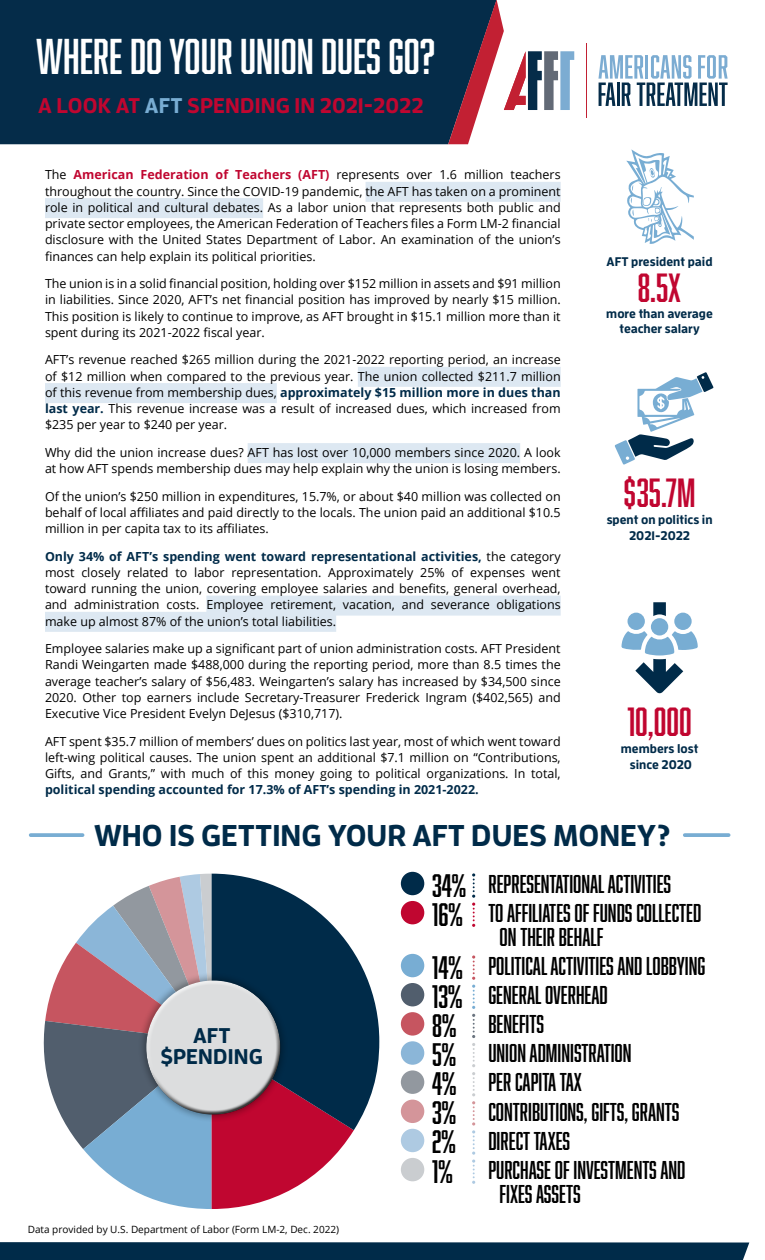
<style>
.page{position:relative;width:765px;height:1260px;background:#fff}
.page>*{position:absolute;margin:0;border:0;box-sizing:border-box;transform-origin:0 0}
.t1{font:46.25px "Abolition";color:#fff}
.t2{font:37.5px "Abolition";color:#c00630}
.t3{font:700 30px "Enzo OT";color:#002b49}
.t4{font:23.75px/29.1px "Abolition";color:#000}
.t5{font:700 21.25px "Enzo OT";letter-spacing:.01em;color:#c00630}
.t6{font:700 21.25px/20.8px "Enzo OT";letter-spacing:.01em;color:#002b49;text-align:center}
.t7{font:12.5px/16.2px "Open Sans";color:#000;text-align:justify}
.t8{font:700 12.5px/16.2px "Enzo OT";color:#002b49;text-align:center}
.t9{font:700 12.5px "Open Sans";color:#002b49}
.t10{font:10px "Open Sans";color:#000}
.s1{color:#78add3}
.s2{font-weight:700;color:#c00630}
.s3{font-weight:700;color:#002b49}
.s4{font-size:30px}
</style>
<div class="page">
<svg style="left:43px;top:874px;width:311px;height:335px"></svg>
<svg style="left:212px;top:874px;width:167px;height:256px;fill:#002b49"></svg>
<div style="left:366px;top:182px;width:195px;height:20px;background:#dde8f2"></div>
<div style="left:45px;top:198px;width:218px;height:20px;background:#dde8f2"></div>
<div style="left:358px;top:367px;width:203px;height:20px;background:#dde8f2"></div>
<div style="left:45px;top:383px;width:232px;height:20px;background:#dde8f2"></div>
<div style="left:248px;top:443px;width:272px;height:20px;background:#dde8f2"></div>
<div style="left:206px;top:596px;width:355px;height:20px;background:#dde8f2"></div>
<div style="left:45px;top:612px;width:291px;height:20px;background:#dde8f2"></div>
<hr style="left:586px;top:43px;width:1px;height:75px;background:#c22033">
<svg style="left:598px;top:55px;width:130px;height:51px"></svg>
<div style="left:0;top:0;width:448px;height:144px;background:#052c49"></div>
<svg style="left:448px;top:0;width:126px;height:144px"></svg>
<div style="left:0;top:1242px;width:749px;height:18px;background:#002b49"></div>
<svg style="left:31px;top:833px;width:52px;height:4px"></svg>
<svg style="left:685px;top:833px;width:44px;height:4px"></svg>
<div style="left:138px;top:972px;width:151px;height:151px;background:#000;opacity:.33"></div>
<div style="left:141px;top:975px;width:134px;height:106px;background:#fff;opacity:.75"></div>
<div style="left:149px;top:1002px;width:136px;height:113px;background:#000;opacity:.75"></div>
<div style="left:401px;top:872px;width:23px;height:23px;background:#002b49;border-radius:50%"></div>
<div style="left:401px;top:901px;width:23px;height:23px;background:#c00630;border-radius:50%"></div>
<svg style="left:472px;top:873px;width:3px;height:54px"></svg>
<div style="left:401px;top:954px;width:23px;height:23px;background:#78add3;border-radius:50%"></div>
<div style="left:401px;top:983px;width:23px;height:23px;background:#515e6d;border-radius:50%"></div>
<div style="left:401px;top:1012px;width:23px;height:24px;background:#c65560;border-radius:50%"></div>
<div style="left:401px;top:1041px;width:23px;height:24px;background:#8bb6d8;border-radius:50%"></div>
<div style="left:401px;top:1070px;width:23px;height:24px;background:#92989f;border-radius:50%"></div>
<div style="left:401px;top:1100px;width:23px;height:23px;background:#d4959a;border-radius:50%"></div>
<div style="left:401px;top:1129px;width:23px;height:23px;background:#aecae2;border-radius:50%"></div>
<div style="left:401px;top:1158px;width:23px;height:23px;background:#cacdd0;border-radius:50%"></div>
<svg style="left:472px;top:955px;width:3px;height:229px"></svg>
<svg style="left:626px;top:149px;width:68px;height:95px"></svg>
<svg style="left:615px;top:372px;width:99px;height:93px"></svg>
<div style="left:628px;top:613px;width:17px;height:17px;background:#78add3;border-radius:50%"></div>
<div style="left:651px;top:618px;width:17px;height:18px;background:#78add3;border-radius:50%"></div>
<div style="left:674px;top:613px;width:18px;height:17px;background:#78add3;border-radius:50%"></div>
<svg style="left:653px;top:602px;width:13px;height:14px"></svg>
<svg style="left:621px;top:631px;width:77px;height:62px"></svg>
<h1 class="t1" style="left:36px;top:30px;width:400px">WHERE DO YOUR UNION DUES GO?</h1>
<h3 class="t5" style="left:38px;top:92px;width:387px">A LOOK AT <span class="s1">AFT</span> SPENDING IN 2021-2022</h3>
<p class="t7" style="left:45px;top:166px;width:517px">The <span class="s2">American Federation of Teachers (AFT)</span> represents over 1.6 million teachers throughout the country. Since the COVID-19 pandemic, the AFT has taken on a prominent role in political and cultural debates. As a labor union that represents both public and private sector employees, the American Federation of Teachers files a Form LM-2 financial disclosure with the United States Department of Labor. An examination of the union’s finances can help explain its political priorities.</p>
<p class="t7" style="left:45px;top:275px;width:517px">The union is in a solid financial position, holding over $152 million in assets and $91 million in liabilities. Since 2020, AFT’s net financial position has improved by nearly $15 million.<br>This position is likely to continue to improve, as AFT brought in $15.1 million more than it spent during its 2021-2022 fiscal year.</p>
<p class="t7" style="left:45px;top:351px;width:517px">AFT’s revenue reached $265 million during the 2021-2022 reporting period, an increase of $12 million when compared to the previous year. The union collected $211.7 million of this revenue from membership dues, <span class="s3">approximately $15 million more in dues than last year.</span> This revenue increase was a result of increased dues, which increased from $235 per year to $240 per year.</p>
<p class="t7" style="left:45px;top:444px;width:517px">Why did the union increase dues? AFT has lost over 10,000 members since 2020. A look at how AFT spends membership dues may help explain why the union is losing members.</p>
<p class="t7" style="left:45px;top:488px;width:517px">Of the union’s $250 million in expenditures, 15.7%, or about $40 million was collected on behalf of local affiliates and paid directly to the locals. The union paid an additional $10.5 million in per capita tax to its affiliates.</p>
<p class="t7" style="left:45px;top:548px;width:517px"><span class="s3">Only 34% of AFT’s spending went toward representational activities,</span> the category most closely related to labor representation. Approximately 25% of expenses went toward running the union, covering employee salaries and benefits, general overhead, and administration costs. Employee retirement, vacation, and severance obligations make up almost 87% of the union’s total liabilities.</p>
<p class="t7" style="left:45px;top:640px;width:517px">Employee salaries make up a significant part of union administration costs. AFT President Randi Weingarten made $488,000 during the reporting period, more than 8.5 times the average teacher’s salary of $56,483. Weingarten’s salary has increased by $34,500 since 2020. Other top earners include Secretary-Treasurer Frederick Ingram ($402,565) and Executive Vice President Evelyn DeJesus ($310,717).</p>
<p class="t7" style="left:45px;top:733px;width:517px">AFT spent $35.7 million of members’ dues on politics last year, most of which went toward left-wing political causes. The union spent an additional $7.1 million on “Contributions, Gifts, and Grants,” with much of this money going to political organizations. In total,</p>
<p class="t9" style="left:45px;top:781px;width:435px">political spending accounted for 17.3% of AFT’s spending in 2021-2022.</p>
<p class="t8" style="left:607px;top:253px;width:107px">AFT president paid</p>
<h2 class="t2" style="left:638px;top:266px;width:45px">8.5X</h2>
<p class="t8" style="left:606px;top:306px;width:108px;line-height:15px">more than average teacher salary</p>
<h2 class="t2" style="left:624px;top:471px;width:73px">$35.7M</h2>
<p class="t8" style="left:607px;top:511px;width:107px">spent on politics in<br>2021-2022</p>
<h2 class="t2" style="left:628px;top:700px;width:66px">10,000</h2>
<p class="t8" style="left:621px;top:740px;width:79px">members lost since 2020</p>
<h3 class="t3" style="left:94px;top:817px;width:578px">WHO IS GETTING YOUR AFT DUES MONEY?</h3>
<h3 class="t6" style="left:160px;top:1025px;width:104px">AFT $PENDING</h3>
<p class="t10" style="left:28px;top:1223px;width:313px">Data provided by U.S. Department of Labor (Form LM-2, Dec. 2022)</p>
<h3 class="t4" style="left:432px;top:869px;width:271px"><span class="s4">34%</span> REPRESENTATIONAL ACTIVITIES<br><span class="s4">16%</span> TO AFFILIATES OF FUNDS COLLECTED</h3>
<h3 class="t4" style="left:432px;top:922px;width:275px;text-indent:68px">ON THEIR BEHALF<br><span class="s4">14%</span> POLITICAL ACTIVITIES AND LOBBYING<br><span class="s4">13%</span> GENERAL OVERHEAD<br><span class="s4">8%</span> BENEFITS<br><span class="s4">5%</span> UNION ADMINISTRATION<br><span class="s4">4%</span> PER CAPITA TAX<br><span class="s4">3%</span> CONTRIBUTIONS, GIFTS, GRANTS<br><span class="s4">2%</span> DIRECT TAXES<br><span class="s4">1%</span> PURCHASE OF INVESTMENTS AND</h3>
<h3 class="t4" style="left:500px;top:1179px;width:82px">FIXES ASSETS</h3>
</div>
